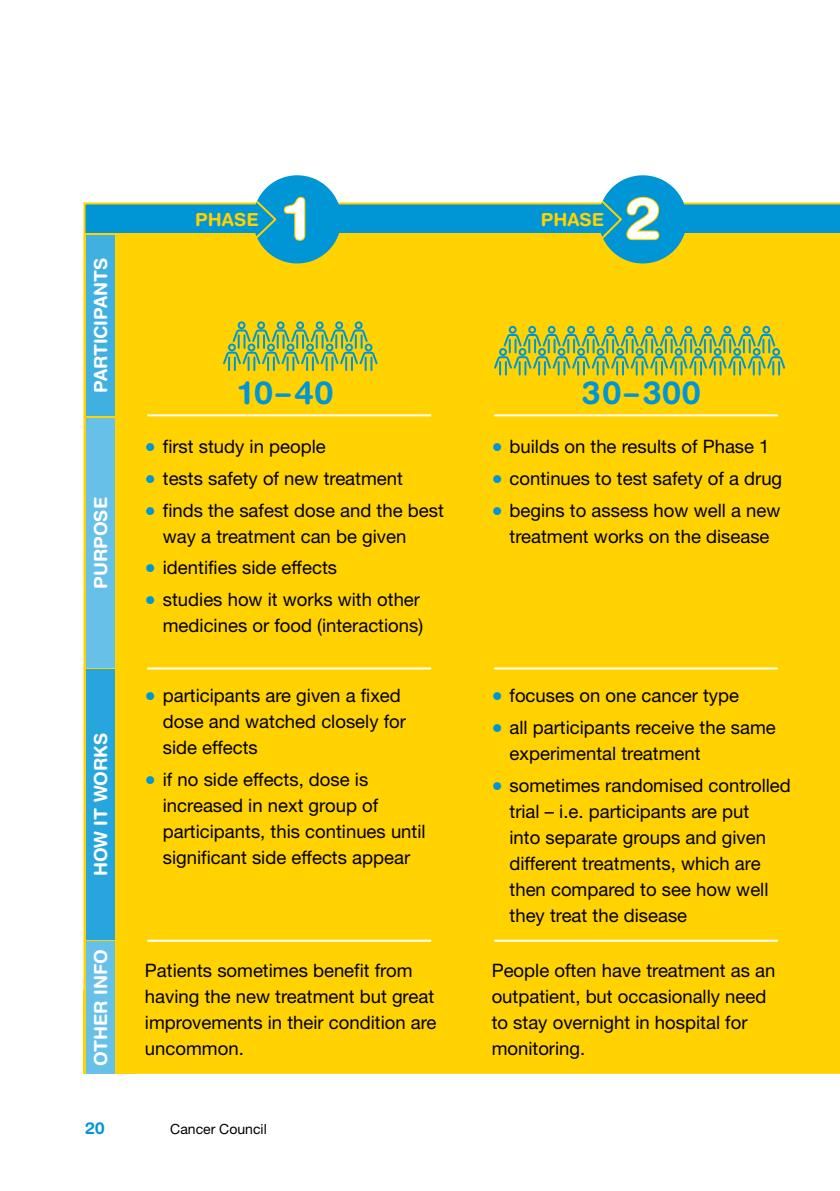
<style>
.page{position:relative;width:840px;height:1191px;background:#fff}
.page>*{position:absolute;margin:0;border:0;box-sizing:border-box;transform-origin:0 0}
.t1{font:700 57.6px "Helvetica Rounded LT Std";color:#fff}
.t2{font:700 32px "Helvetica Rounded LT Std";color:#0096d6}
.t3{font:18.4px/26px "Helvetica Neue LT Std";color:#000}
.t4{font:700 18px "Helvetica Rounded LT Std";color:#fff}
.t5{font:700 18px "Helvetica Rounded LT Std";color:#ffd200}
.t6{font:700 16.4px "Helvetica Rounded LT Std";color:#0096d6}
.t7{font:14px "Helvetica Neue LT Std";color:#000}
.s1{font-family:"Helvetica Rounded LT Std";font-weight:700;font-size:22px;color:#0096d6}
</style>
<div class="page">
<div style="left:83px;top:201px;width:756px;height:873px;background:#ffd200"></div>
<div style="left:253px;top:175px;width:88px;height:88px;background:#0096d6;border-radius:50%"></div>
<div style="left:598px;top:175px;width:88px;height:88px;background:#0096d6;border-radius:50%"></div>
<svg style="left:221px;top:320px;width:157px;height:52px;background:#b5c03d"></svg>
<svg style="left:251px;top:196px;width:55px;height:47px"></svg>
<svg style="left:596px;top:196px;width:64px;height:48px"></svg>
<hr style="left:493px;top:414px;width:284px;height:2px;background:#fff">
<hr style="left:147px;top:414px;width:284px;height:2px;background:#fff">
<hr style="left:493px;top:667px;width:284px;height:2px;background:#fff">
<hr style="left:147px;top:667px;width:284px;height:2px;background:#fff">
<hr style="left:493px;top:939px;width:284px;height:2px;background:#fff">
<hr style="left:147px;top:939px;width:284px;height:2px;background:#fff">
<div style="left:86px;top:235px;width:29px;height:180px;background:#40b0e1"></div>
<div style="left:86px;top:418px;width:29px;height:249px;background:#66c0e7"></div>
<div style="left:86px;top:669px;width:29px;height:271px;background:#26a6dd"></div>
<svg style="left:492px;top:325px;width:293px;height:51px;background:#b2bf40"></svg>
<div style="left:84px;top:990px;width:50px;height:83px;background:#ffd200"></div>
<div style="left:86px;top:941px;width:29px;height:132px;background:#66c0e7"></div>
<p class="t4" style="left:90px;top:393px;width:137px;rotate:-90deg">PARTICIPANTS</p>
<p class="t4" style="left:90px;top:589px;width:94px;rotate:-90deg">PURPOSE</p>
<p class="t4" style="left:90px;top:876px;width:145px;rotate:-90deg">HOW IT WORKS</p>
<p class="t4" style="left:90px;top:1066px;width:119px;rotate:-90deg">OTHER INFO</p>
<h1 class="t1" style="left:285px;top:183px;width:25px">1</h1>
<h1 class="t1" style="left:625px;top:183px;width:36px">2</h1>
<p class="t5" style="left:195px;top:209px;width:65px">PHASE</p>
<p class="t5" style="left:540px;top:209px;width:65px">PHASE</p>
<h2 class="t2" style="left:239px;top:373px;width:96px">10– 40</h2>
<h2 class="t2" style="left:581px;top:373px;width:121px">30– 300</h2>
<p class="t3" style="left:491px;top:433px;width:279px"><span class="s1">•</span> builds on the results of Phase 1</p>
<p class="t3" style="left:491px;top:465px;width:292px"><span class="s1">•</span> continues to test safety of a drug</p>
<p class="t3" style="left:491px;top:497px;width:290px;text-align:center"><span class="s1">•</span> begins to assess how well a new treatment works on the disease</p>
<p class="t3" style="left:145px;top:433px;width:182px"><span class="s1">•</span> first study in people</p>
<p class="t3" style="left:145px;top:465px;width:259px"><span class="s1">•</span> tests safety of new treatment</p>
<p class="t3" style="left:163px;top:497px;width:282px;text-indent:-18px"><span class="s1">•</span> finds the safest dose and the best way a treatment can be given</p>
<p class="t3" style="left:145px;top:554px;width:193px"><span class="s1">•</span> identifies side effects</p>
<p class="t3" style="left:145px;top:586px;width:279px;text-align:right"><span class="s1">•</span> studies how it works with other medicines or food (interactions)</p>
<p class="t3" style="left:163px;top:682px;width:244px;text-indent:-18px"><span class="s1">•</span> participants are given a fixed dose and watched closely for side effects</p>
<p class="t3" style="left:163px;top:766px;width:264px;text-indent:-18px"><span class="s1">•</span> if no side effects, dose is increased in next group of participants, this continues until significant side effects appear</p>
<p class="t3" style="left:145px;top:957px;width:293px">Patients sometimes benefit from having the new treatment but great improvements in their condition are uncommon.</p>
<p class="t3" style="left:491px;top:682px;width:249px"><span class="s1">•</span> focuses on one cancer type</p>
<p class="t3" style="left:509px;top:714px;width:267px;text-indent:-18px"><span class="s1">•</span> all participants receive the same experimental treatment</p>
<p class="t3" style="left:509px;top:772px;width:283px;text-indent:-18px"><span class="s1">•</span> sometimes randomised controlled trial – i.e. participants are put<br>into separate groups and given different treatments, which are then compared to see how well they treat the disease</p>
<p class="t3" style="left:491px;top:957px;width:285px">People often have treatment as an outpatient, but occasionally need to stay overnight in hospital for monitoring.</p>
<p class="t6" style="left:85px;top:1118px;width:21px">20</p>
<p class="t7" style="left:170px;top:1120px;width:98px">Cancer Council</p>
</div>
